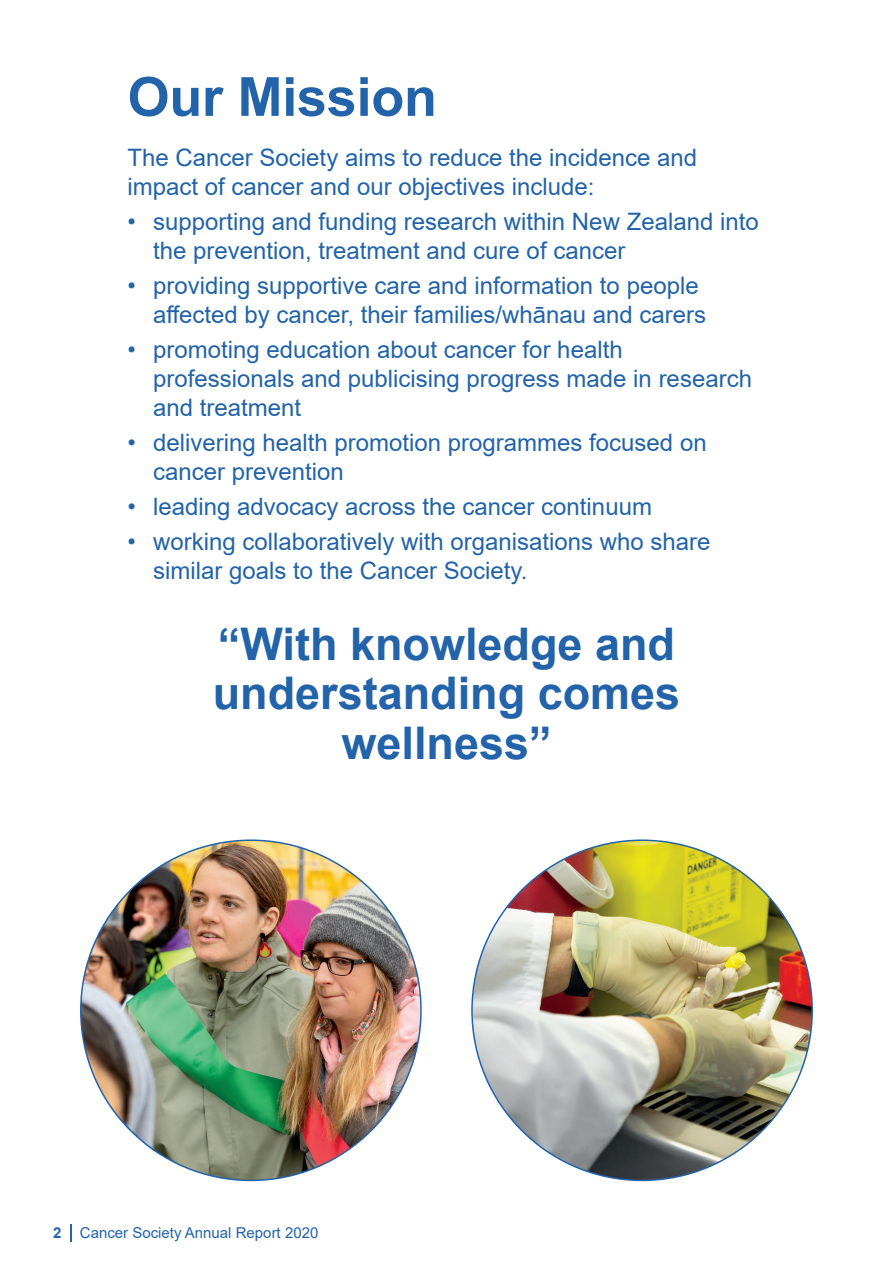
<style>
.page{position:relative;width:893px;height:1263px;background:#fff}
.page>*{position:absolute;margin:0;border:0;box-sizing:border-box;transform-origin:0 0}
.t1{font:700 54px "Arial";letter-spacing:-.005em;color:#2263a9}
.t2{font:700 45px/49.5px "Arial";color:#2263a9;text-align:center}
.t3{font:24px/28.8px "Arial";color:#2263a9}
.t4{font:15px "Arial";color:#2263a9}
.s1{font-weight:700}
</style>
<div class="page">
<img style="left:81px;top:840px;width:340px;height:340px;border-radius:170px">
<img style="left:472px;top:840px;width:340px;height:340px;border-radius:170px">
<svg style="left:70px;top:1224px;width:2px;height:17px"></svg>
<h1 class="t1" style="left:128px;top:59px;width:311px">Our Mission</h1>
<p class="t3" style="left:128px;top:143px;width:571px">The Cancer Society aims to reduce the incidence and impact of cancer and our objectives include:</p>
<p class="t3" style="left:153px;top:207px;width:607px;text-indent:-26px">• supporting and funding research within New Zealand into the prevention, treatment and cure of cancer</p>
<p class="t3" style="left:153px;top:271px;width:555px;text-indent:-26px">• providing supportive care and information to people affected by cancer, their families/whānau and carers</p>
<p class="t3" style="left:153px;top:335px;width:600px;text-indent:-26px">• promoting education about cancer for health professionals and publicising progress made in research and treatment</p>
<p class="t3" style="left:153px;top:428px;width:555px;text-indent:-26px">• delivering health promotion programmes focused on cancer prevention</p>
<p class="t3" style="left:128px;top:492px;width:526px">• leading advocacy across the cancer continuum</p>
<p class="t3" style="left:153px;top:527px;width:559px;text-indent:-26px">• working collaboratively with organisations who share similar goals to the Cancer Society.</p>
<h2 class="t2" style="left:213px;top:620px;width:469px">“With knowledge and understanding comes wellness”</h2>
<p class="t4" style="left:53px;top:1222px;width:267px"><span class="s1">2</span> Cancer Society Annual Report 2020</p>
</div>
